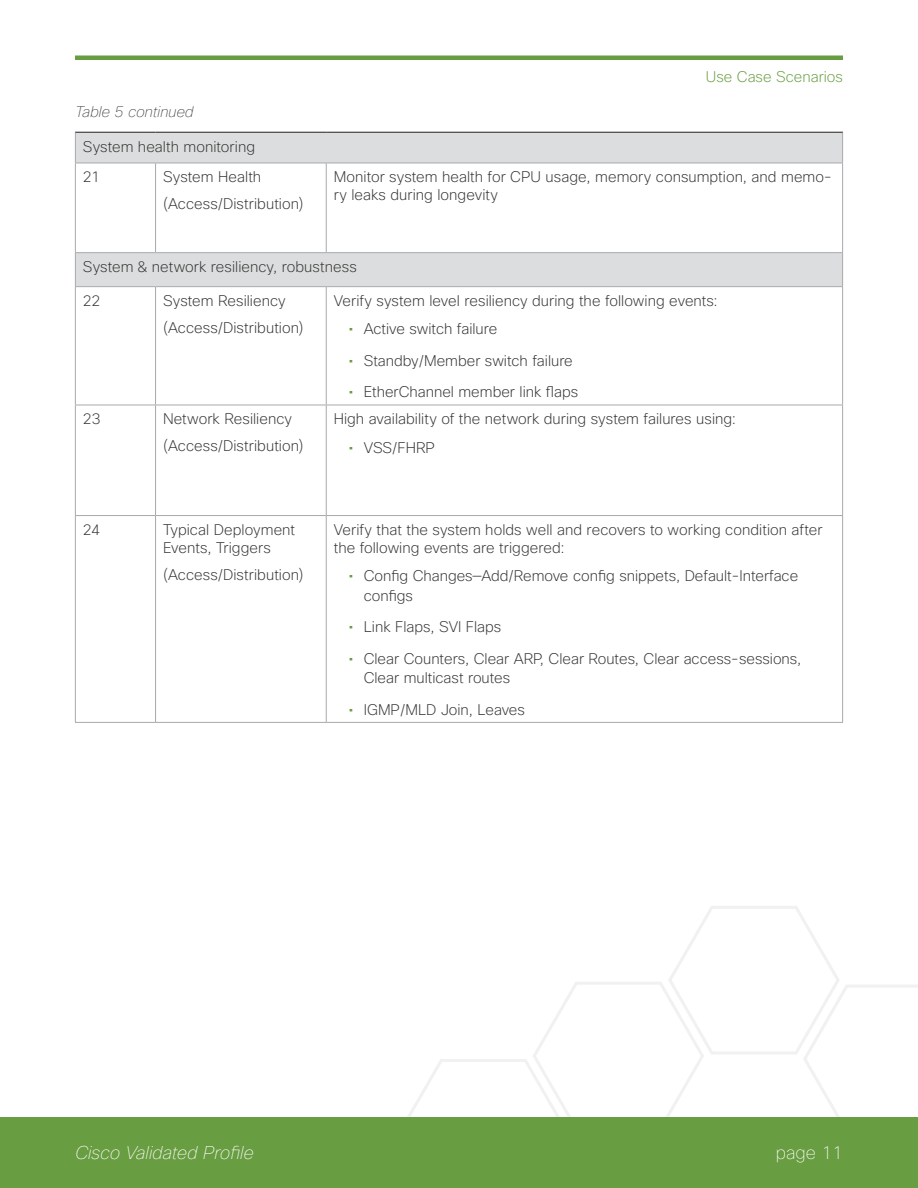
<style>
.page{position:relative;width:918px;height:1188px;background:#fff}
.page>*{position:absolute;margin:0;border:0;box-sizing:border-box;transform-origin:0 0}
.t1{font:italic 100 18px "Cisco Sans";color:#fff}
.t2{font:100 18px "Cisco Sans";color:#fff}
.t3{font:200 15px/27px "Cisco Sans";color:#323232}
.t4{font:200 15px "Cisco Sans";color:#689d41}
.t5{font:italic 100 15px "Cisco Sans";color:#323232}
.s1{font-weight:400;color:#689d41}
</style>
<div class="page">
<svg style="left:396px;top:906px;width:522px;height:212px"></svg>
<div style="left:0;top:1118px;width:918px;height:70px;background:#689d41"></div>
<hr style="left:75px;top:56px;width:768px;height:4px;background:#689d41">
<div style="left:76px;top:133px;width:766px;height:30px;background:#dcddde"></div>
<svg style="left:76px;top:164px;width:766px;height:558px"></svg>
<hr style="left:75px;top:132px;width:81px;height:1px;background:#231f20">
<hr style="left:156px;top:132px;width:170px;height:1px;background:#231f20">
<hr style="left:326px;top:132px;width:517px;height:1px;background:#231f20">
<hr style="left:75px;top:163px;width:1px;height:89px;background:#a8a9ab">
<hr style="left:155px;top:163px;width:1px;height:89px;background:#a8a9ab">
<hr style="left:326px;top:163px;width:1px;height:89px;background:#a8a9ab">
<hr style="left:842px;top:163px;width:1px;height:89px;background:#a8a9ab">
<hr style="left:75px;top:252px;width:81px;height:1px;background:#a8a9ab">
<hr style="left:156px;top:252px;width:170px;height:1px;background:#a8a9ab">
<hr style="left:326px;top:252px;width:517px;height:1px;background:#a8a9ab">
<hr style="left:75px;top:287px;width:1px;height:118px;background:#a8a9ab">
<hr style="left:155px;top:287px;width:1px;height:118px;background:#a8a9ab">
<hr style="left:326px;top:287px;width:1px;height:118px;background:#a8a9ab">
<hr style="left:842px;top:287px;width:1px;height:118px;background:#a8a9ab">
<hr style="left:75px;top:405px;width:81px;height:1px;background:#a8a9ab">
<hr style="left:75px;top:405px;width:1px;height:110px;background:#a8a9ab">
<hr style="left:156px;top:405px;width:170px;height:1px;background:#a8a9ab">
<hr style="left:155px;top:405px;width:1px;height:110px;background:#a8a9ab">
<hr style="left:326px;top:405px;width:517px;height:1px;background:#a8a9ab">
<hr style="left:326px;top:405px;width:1px;height:110px;background:#a8a9ab">
<hr style="left:842px;top:405px;width:1px;height:110px;background:#a8a9ab">
<hr style="left:75px;top:515px;width:81px;height:1px;background:#a8a9ab">
<hr style="left:75px;top:516px;width:1px;height:206px;background:#a8a9ab">
<hr style="left:156px;top:515px;width:170px;height:1px;background:#a8a9ab">
<hr style="left:155px;top:516px;width:1px;height:206px;background:#a8a9ab">
<hr style="left:326px;top:515px;width:517px;height:1px;background:#a8a9ab">
<hr style="left:326px;top:516px;width:1px;height:206px;background:#a8a9ab">
<hr style="left:842px;top:516px;width:1px;height:206px;background:#a8a9ab">
<hr style="left:75px;top:722px;width:81px;height:1px;background:#a8a9ab">
<hr style="left:156px;top:722px;width:170px;height:1px;background:#a8a9ab">
<hr style="left:326px;top:722px;width:517px;height:1px;background:#a8a9ab">
<hr style="left:75px;top:133px;width:1px;height:30px;background:#a8a9ab">
<hr style="left:842px;top:133px;width:1px;height:30px;background:#a8a9ab">
<hr style="left:75px;top:163px;width:81px;height:1px;background:#a8a9ab">
<hr style="left:156px;top:163px;width:170px;height:1px;background:#a8a9ab">
<hr style="left:326px;top:163px;width:517px;height:1px;background:#a8a9ab">
<hr style="left:75px;top:253px;width:1px;height:33px;background:#a8a9ab">
<hr style="left:842px;top:253px;width:1px;height:33px;background:#a8a9ab">
<hr style="left:75px;top:286px;width:81px;height:1px;background:#a8a9ab">
<hr style="left:156px;top:286px;width:170px;height:1px;background:#a8a9ab">
<hr style="left:326px;top:286px;width:517px;height:1px;background:#a8a9ab">
<p class="t4" style="left:706px;top:68px;width:139px">Use Case Scenarios</p>
<p class="t5" style="left:75px;top:102px;width:120px">Table 5 continued</p>
<p class="t3" style="left:83px;top:131px;width:174px;line-height:30.8px">System health monitoring<br>21</p>
<p class="t3" style="left:163px;top:163px;width:142px">System Health (Access/Distribution)</p>
<p class="t3" style="left:334px;top:168px;width:500px;line-height:18px">Monitor system health for CPU usage, memory consumption, and memo&shy;ry leaks during longevity</p>
<p class="t3" style="left:83px;top:253px;width:276px">System &amp; network resiliency, robustness</p>
<p class="t3" style="left:83px;top:287px;width:19px">22</p>
<p class="t3" style="left:163px;top:287px;width:142px">System Resiliency (Access/Distribution)</p>
<p class="t3" style="left:334px;top:287px;width:386px">Verify system level resiliency during the following events:</p>
<p class="t3" style="left:349px;top:316px;width:150px"><span class="s1">•</span> Active switch failure</p>
<p class="t3" style="left:349px;top:347px;width:226px"><span class="s1">•</span> Standby/Member switch failure</p>
<p class="t3" style="left:349px;top:379px;width:231px"><span class="s1">•</span> EtherChannel member link flaps</p>
<p class="t3" style="left:83px;top:405px;width:19px">23</p>
<p class="t3" style="left:163px;top:405px;width:142px">Network Resiliency (Access/Distribution)</p>
<p class="t3" style="left:334px;top:405px;width:404px">High availability of the network during system failures using:</p>
<p class="t3" style="left:349px;top:434px;width:88px"><span class="s1">•</span> VSS/FHRP</p>
<p class="t3" style="left:83px;top:516px;width:19px">24</p>
<p class="t3" style="left:163px;top:521px;width:134px;line-height:18px">Typical Deployment<br>Events, Triggers</p>
<p class="t3" style="left:163px;top:561px;width:142px">(Access/Distribution)</p>
<p class="t3" style="left:334px;top:521px;width:490px;line-height:18px">Verify that the system holds well and recovers to working condition after the following events are triggered:</p>
<p class="t3" style="left:364px;top:566px;width:436px;line-height:19.5px;text-indent:-15px"><span class="s1">•</span> Config Changes—Add/Remove config snippets, Default-Interface configs</p>
<p class="t3" style="left:349px;top:614px;width:154px"><span class="s1">•</span> Link Flaps, SVI Flaps</p>
<p class="t3" style="left:364px;top:649px;width:439px;line-height:19.5px;text-indent:-15px"><span class="s1">•</span> Clear Counters, Clear ARP, Clear Routes, Clear access-sessions,<br>Clear multicast routes</p>
<p class="t3" style="left:349px;top:696px;width:178px"><span class="s1">•</span> IGMP/MLD Join, Leaves</p>
<p class="t1" style="left:75px;top:1141px;width:180px">Cisco Validated Profile</p>
<p class="t2" style="left:776px;top:1141px;width:69px">page 11</p>
</div>
